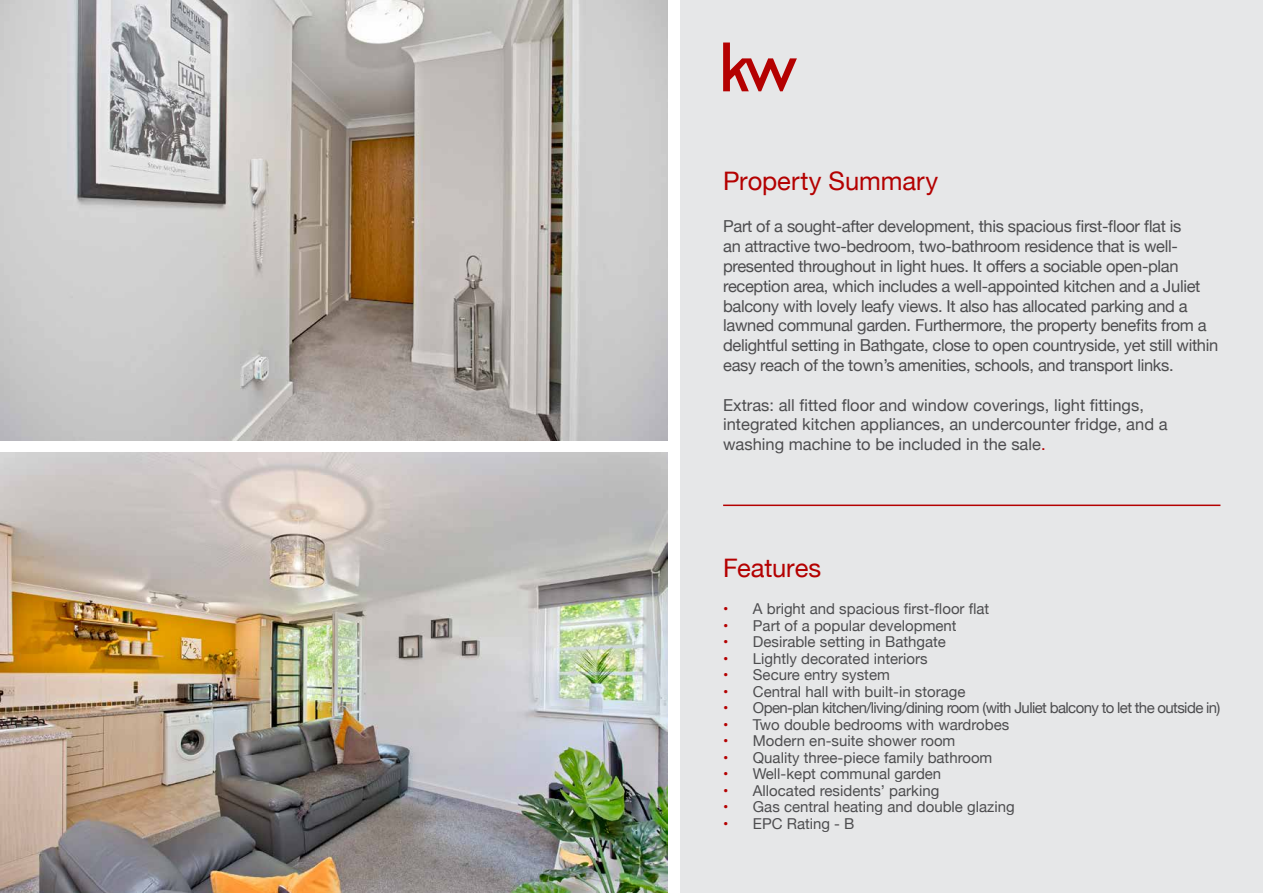
<style>
.page{position:relative;width:1263px;height:893px;background:#fff}
.page>*{position:absolute;margin:0;border:0;box-sizing:border-box;transform-origin:0 0}
.t1{font:25.5px "Helvetica Neue";letter-spacing:-.005em;color:#b40101}
.t2{font:16.5px/19.8px "Helvetica Neue";letter-spacing:-.02em;color:#4d4d4f}
.t3{font:16.5px/19.8px "Helvetica Neue";color:#4d4d4f}
.t4{font:15px "Helvetica Neue";color:#4d4d4f}
.t5{font:15px "Helvetica Neue";letter-spacing:-.04em;color:#4d4d4f}
.s1{color:#b40101}
</style>
<div class="page">
<div style="left:680px;top:0;width:583px;height:893px;background:#e6e7e8"></div>
<img style="left:0;top:453px;width:667px;height:440px">
<img style="left:0;top:0;width:667px;height:440px">
<hr style="left:723px;top:505px;width:497px;height:1px;background:#b40101">
<svg style="left:723px;top:43px;width:74px;height:48px"></svg>
<h1 class="t1" style="left:723px;top:163px;width:217px">Property Summary</h1>
<p class="t2" style="left:723px;top:217px;width:497px">Part of a sought-after development, this spacious first-floor flat is<br>an attractive two-bedroom, two-bathroom residence that is well&shy;presented throughout in light hues. It offers a sociable open-plan reception area, which includes a well-appointed kitchen and a Juliet balcony with lovely leafy views. It also has allocated parking and a lawned communal garden. Furthermore, the property benefits from a delightful setting in Bathgate, close to open countryside, yet still within easy reach of the town’s amenities, schools, and transport links.</p>
<p class="t3" style="left:723px;top:396px;width:446px">Extras: all fitted floor and window coverings, light fittings, integrated kitchen appliances, an undercounter fridge, and a washing machine to be included in the sale<span class="s1">.</span></p>
<h1 class="t1" style="left:723px;top:549px;width:100px">Features</h1>
<p class="t4" style="left:723px;top:598px;width:268px"><span class="s1">•</span> A bright and spacious first-floor flat</p>
<p class="t4" style="left:723px;top:615px;width:235px"><span class="s1">•</span> Part of a popular development</p>
<p class="t4" style="left:723px;top:631px;width:224px"><span class="s1">•</span> Desirable setting in Bathgate</p>
<p class="t4" style="left:723px;top:648px;width:206px"><span class="s1">•</span> Lightly decorated interiors</p>
<p class="t4" style="left:723px;top:664px;width:168px"><span class="s1">•</span> Secure entry system</p>
<p class="t4" style="left:723px;top:681px;width:244px"><span class="s1">•</span> Central hall with built-in storage</p>
<p class="t5" style="left:723px;top:697px;width:499px"><span class="s1">•</span> Open-plan kitchen/living/dining room (with Juliet balcony to let the outside in)</p>
<p class="t4" style="left:723px;top:714px;width:288px"><span class="s1">•</span> Two double bedrooms with wardrobes</p>
<p class="t4" style="left:723px;top:730px;width:234px"><span class="s1">•</span> Modern en-suite shower room</p>
<p class="t4" style="left:723px;top:747px;width:271px"><span class="s1">•</span> Quality three-piece family bathroom</p>
<p class="t4" style="left:723px;top:763px;width:220px"><span class="s1">•</span> Well-kept communal garden</p>
<p class="t4" style="left:723px;top:780px;width:218px"><span class="s1">•</span> Allocated residents’ parking</p>
<p class="t4" style="left:723px;top:796px;width:293px"><span class="s1">•</span> Gas central heating and double glazing</p>
<p class="t4" style="left:723px;top:813px;width:133px"><span class="s1">•</span> EPC Rating - B</p>
</div>
